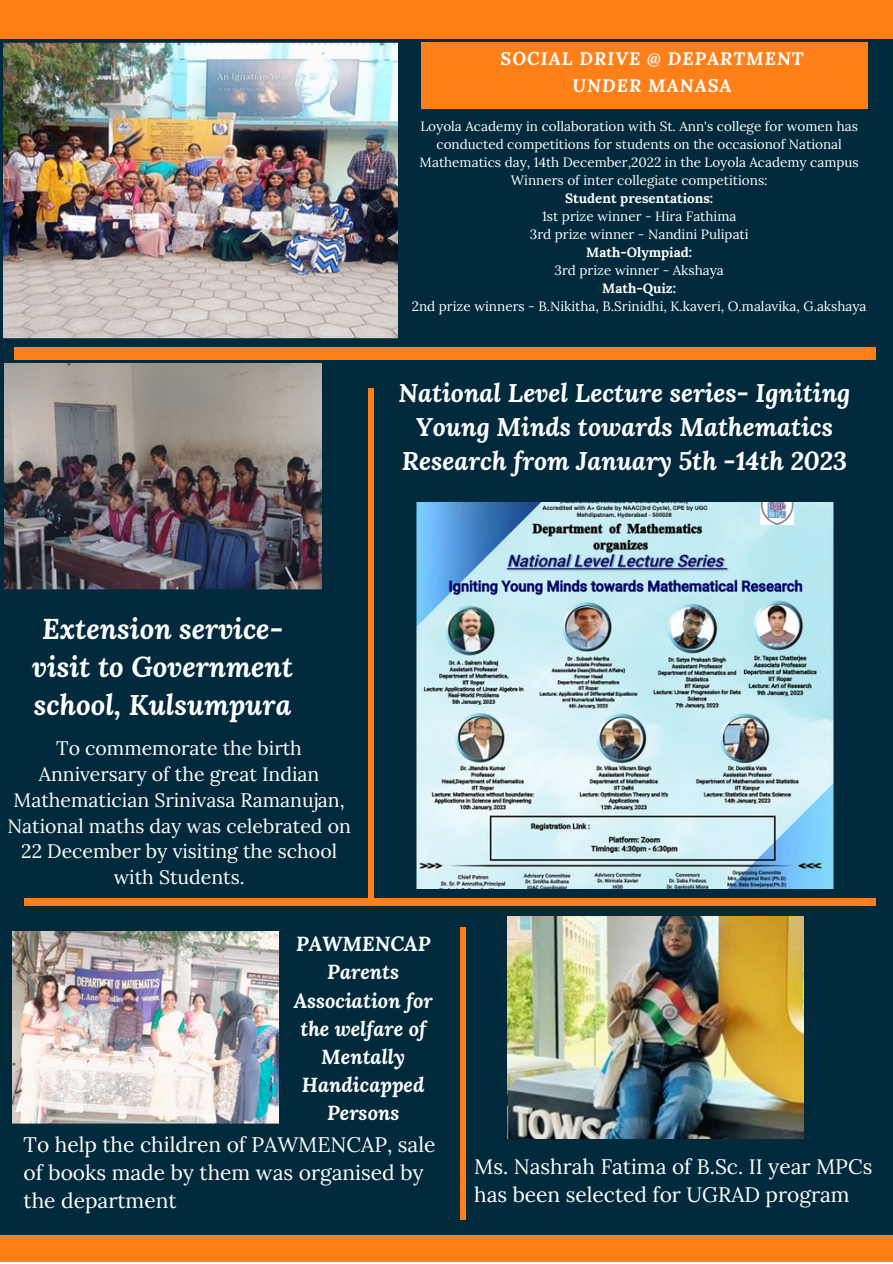
<style>
.page{position:relative;width:893px;height:1264px;background:#fff}
.page>*{position:absolute;margin:0;border:0;box-sizing:border-box;transform-origin:0 0}
.t1{font:italic 700 28.5px/38.2px "Lora";color:#fff;text-align:center}
.t2{font:italic 700 25.5px/33.8px "Lora";color:#fff;text-align:center}
.t3{font:21px/28px "Lora";color:#fff}
.t4{font:italic 700 20.25px/28px "Lora";color:#fff;text-align:center}
.t5{font:19.5px/25.8px "Lora";color:#fff;text-align:center}
.t6{font:italic 700 18px/27px "Lora";letter-spacing:.06em;color:#fff;text-align:center}
.t7{font:13.5px/18px "Lora";color:#fff;text-align:center}
.t8{font:700 13.5px "Lora";color:#fff}
</style>
<div class="page">
<div style="left:0;top:0;width:892px;height:1261px;background:#022a3d"></div>
<div style="left:14px;top:347px;width:861px;height:13px;background:#ff8019"></div>
<div style="left:0;top:0;width:892px;height:39px;background:#ff8019"></div>
<div style="left:0;top:1235px;width:892px;height:27px;background:#ff8019"></div>
<div style="left:24px;top:897px;width:851px;height:8px;background:#ff8019"></div>
<div style="left:421px;top:43px;width:446px;height:66px;background:#ff8019"></div>
<div style="left:460px;top:927px;width:6px;height:292px;background:#ff8019"></div>
<img style="left:4px;top:43px;width:393px;height:295px">
<img style="left:4px;top:364px;width:317px;height:225px">
<img style="left:416px;top:502px;width:417px;height:386px">
<div style="left:368px;top:388px;width:6px;height:514px;background:#ff8019"></div>
<img style="left:13px;top:931px;width:265px;height:192px">
<img style="left:508px;top:916px;width:295px;height:222px">
<p class="t6" style="left:500px;top:45px;width:304px">SOCIAL DRIVE @ DEPARTMENT<br>UNDER MANASA</p>
<p class="t7" style="left:419px;top:117px;width:440px">Loyola Academy in collaboration with St. Ann's college for women has conducted competitions for students on the occasionof National<br>Mathematics day, 14th December,2022 in the Loyola Academy campus</p>
<p class="t7" style="left:511px;top:171px;width:258px">Winners of inter collegiate competitions:</p>
<p class="t8" style="left:565px;top:189px;width:149px">Student presentations:</p>
<p class="t7" style="left:542px;top:207px;width:196px">1st prize winner - Hira Fathima</p>
<p class="t7" style="left:529px;top:225px;width:220px">3rd prize winner - Nandini Pulipati</p>
<p class="t8" style="left:586px;top:243px;width:107px">Math-Olympiad:</p>
<p class="t7" style="left:554px;top:261px;width:171px">3rd prize winner - Akshaya</p>
<p class="t8" style="left:602px;top:279px;width:75px">Math-Quiz:</p>
<p class="t7" style="left:412px;top:297px;width:456px">2nd prize winners - B.Nikitha, B.Srinidhi, K.kaveri, O.malavika, G.akshaya</p>
<p class="t2" style="left:398px;top:376px;width:453px">National Level Lecture series- Igniting<br>Young Minds towards Mathematics<br>Research from January 5th -14th 2023</p>
<p class="t1" style="left:32px;top:609px;width:262px">Extension service&shy;visit to Government school, Kulsumpura</p>
<p class="t5" style="left:7px;top:735px;width:345px">To commemorate the birth<br>Anniversary of the great Indian<br>Mathematician Srinivasa Ramanujan,<br>National maths day was celebrated on<br>22 December by visiting the school with Students.</p>
<p class="t4" style="left:294px;top:929px;width:141px">PAWMENCAP<br>Parents<br>Association for the welfare of<br>Mentally<br>Handicapped<br>Persons</p>
<p class="t3" style="left:24px;top:1130px;width:413px">To help the children of PAWMENCAP, sale of books made by them was organised by the department</p>
<p class="t3" style="left:474px;top:1151px;width:399px">Ms. Nashrah Fatima of B.Sc. II year MPCs has been selected for UGRAD program</p>
</div>
